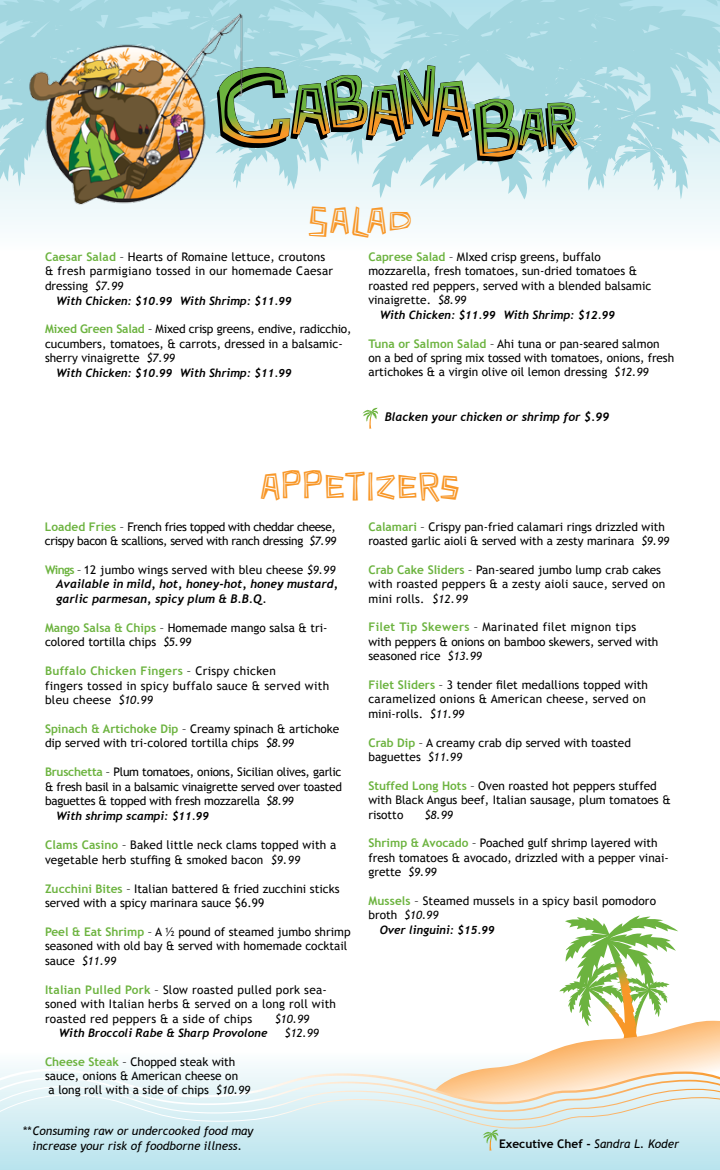
<style>
.page{position:relative;width:720px;height:1170px;background:#fff}
.page>*{position:absolute;margin:0;border:0;box-sizing:border-box;transform-origin:0 0}
.t1{font:50px "Volcano King";letter-spacing:.04em;color:#f89728}
.t2{font:11.88px/14.4px "Trebuchet MS";color:#000}
.t3{font:11.88px/14.4px "Trebuchet MS";letter-spacing:.02em;color:#000}
.t4{font:11.88px/14.4px "Trebuchet MS";letter-spacing:.025em;color:#000}
.t5{font:italic 700 11.88px/14.4px "Trebuchet";color:#000}
.t6{font:11.88px/14.4px "Trebuchet MS";letter-spacing:-.03em;color:#000}
.t7{font:italic 11.88px/15px "Trebuchet MS";color:#000;text-align:center}
.t8{font:700 11.88px "Trebuchet MS";color:#000}
.t9{font:italic 700 11.5px "Trebuchet";color:#000}
.t10{font:italic 11.5px "Trebuchet MS";color:#000}
.s1{font-weight:700;color:#6cb33f}
.s2{font-style:italic;font-size:11.5px}
.s3{font-size:11.25px}
.s4{font-style:normal;font-size:11.88px}
.s5{font-weight:400;font-style:italic}
</style>
<div class="page">
<div style="left:0;top:0;width:720px;height:253px;background:#f5fbfc"></div>
<svg style="left:0;top:1065px;width:720px;height:105px;background:#c2e7ef"></svg>
<svg style="left:434px;top:916px;width:286px;height:152px"></svg>
<svg style="left:0;top:1068px;width:720px;height:8px"></svg>
<svg style="left:0;top:1076px;width:720px;height:10px;background:#f1ebdd"></svg>
<svg style="left:0;top:1086px;width:720px;height:8px;background:#eeece1"></svg>
<svg style="left:0;top:1094px;width:720px;height:55px;background:#d6ecef"></svg>
<svg style="left:0;top:0;width:720px;height:199px;background:#aacfcd"></svg>
<img style="left:14px;top:0;width:268px;height:205px">
<svg style="left:362px;top:408px;width:16px;height:21px"></svg>
<svg style="left:482px;top:1130px;width:16px;height:21px"></svg>
<h1 class="t1" style="left:309px;top:191px;width:104px">Salad</h1>
<p class="t4" style="left:45px;top:250px;width:290px"><span class="s1">Caesar Salad</span> – Hearts of Romaine lettuce, croutons &amp; fresh parmigiano tossed in our homemade Caesar dressing <span class="s2">$7.99</span></p>
<p class="t9" style="left:56px;top:293px;width:237px">With Chicken: <span class="s3">$10.99</span> With Shrimp: <span class="s3">$11.99</span></p>
<p class="t2" style="left:45px;top:322px;width:308px"><span class="s1">Mixed Green Salad</span> – Mixed crisp greens, endive, radicchio, cucumbers, tomatoes, &amp; carrots, dressed in a balsamic&shy;sherry vinaigrette <span class="s2">$7.99</span></p>
<p class="t9" style="left:56px;top:366px;width:237px">With Chicken: <span class="s3">$10.99</span> With Shrimp: <span class="s3">$11.99</span></p>
<p class="t2" style="left:368px;top:250px;width:284px"><span class="s1">Caprese Salad</span> – MIxed crisp greens, buffalo mozzarella, fresh tomatoes, sun-dried tomatoes &amp; roasted red peppers, served with a blended balsamic vinaigrette. <span class="s2">$8.99</span></p>
<p class="t9" style="left:380px;top:308px;width:237px">With Chicken: <span class="s3">$11.99</span> With Shrimp: <span class="s3">$12.99</span></p>
<p class="t2" style="left:368px;top:336px;width:307px"><span class="s1">Tuna or Salmon Salad</span> – Ahi tuna or pan-seared salmon on a bed of spring mix tossed with tomatoes, onions, fresh artichokes &amp; a virgin olive oil lemon dressing <span class="s2">$12.99</span></p>
<p class="t5" style="left:385px;top:409px;width:226px">Blacken your chicken or shrimp for $.99</p>
<h1 class="t1" style="left:260px;top:457px;width:200px">appetizers</h1>
<p class="t6" style="left:45px;top:519px;width:293px"><span class="s1">Loaded Fries</span> – French fries topped with cheddar cheese, crispy bacon &amp; scallions, served with ranch dressing <span class="s2">$7.99</span></p>
<p class="t2" style="left:45px;top:563px;width:292px"><span class="s1">Wings</span> – 12 jumbo wings served with bleu cheese <span class="s2">$9.99</span></p>
<p class="t5" style="left:56px;top:577px;width:283px">Available in mild, hot, honey-hot, honey mustard, garlic parmesan, spicy plum &amp; B.B.Q.</p>
<p class="t2" style="left:45px;top:621px;width:284px"><span class="s1">Mango Salsa &amp; Chips</span> – Homemade mango salsa &amp; tri&shy;colored tortilla chips <span class="s2">$5.99</span></p>
<p class="t4" style="left:45px;top:664px;width:286px"><span class="s1">Buffalo Chicken Fingers</span> – Crispy chicken<br>fingers tossed in spicy buffalo sauce &amp; served with bleu cheese <span class="s2">$10.99</span></p>
<p class="t2" style="left:45px;top:722px;width:296px"><span class="s1">Spinach &amp; Artichoke Dip</span> – Creamy spinach &amp; artichoke dip served with tri-colored tortilla chips <span class="s2">$8.99</span></p>
<p class="t2" style="left:45px;top:765px;width:298px;text-align:justify"><span class="s1">Bruschetta</span> – Plum tomatoes, onions, Sicilian olives, garlic &amp; fresh basil in a balsamic vinaigrette served over toasted baguettes &amp; topped with fresh mozzarella <span class="s2">$8.99</span></p>
<p class="t9" style="left:56px;top:809px;width:154px">With shrimp scampi: <span class="s3">$11.99</span></p>
<p class="t2" style="left:45px;top:838px;width:293px"><span class="s1">Clams Casino</span> – Baked little neck clams topped with a vegetable herb stuffing &amp; smoked bacon <span class="s2">$9.99</span></p>
<p class="t2" style="left:45px;top:881px;width:296px"><span class="s1">Zucchini Bites</span> – Italian battered &amp; fried zucchini sticks served with a spicy marinara sauce $6.99</p>
<p class="t2" style="left:45px;top:925px;width:307px"><span class="s1">Peel &amp; Eat Shrimp</span> – A ½ pound of steamed jumbo shrimp seasoned with old bay &amp; served with homemade cocktail</p>
<p class="t10" style="left:45px;top:954px;width:73px"><span class="s4">sauce</span> $11.99</p>
<p class="t3" style="left:45px;top:983px;width:293px"><span class="s1">Italian Pulled Pork</span> – Slow roasted pulled pork sea&shy;soned with Italian herbs &amp; served on a long roll with roasted red peppers &amp; a side of chips</p>
<p class="t10" style="left:275px;top:1012px;width:36px">$10.99</p>
<p class="t9" style="left:59px;top:1026px;width:210px">With Broccoli Rabe &amp; Sharp Provolone</p>
<p class="t10" style="left:285px;top:1026px;width:36px">$12.99</p>
<p class="t2" style="left:45px;top:1054px;width:192px"><span class="s1">Cheese Steak</span> – Chopped steak with</p>
<p class="t2" style="left:45px;top:1069px;width:195px">sauce, onions &amp; American cheese on</p>
<p class="t2" style="left:49px;top:1083px;width:203px">a long roll with a side of chips <span class="s2">$10.99</span></p>
<p class="t7" style="left:22px;top:1123px;width:232px">**Consuming raw or undercooked food may increase your risk of foodborne illness.</p>
<p class="t2" style="left:368px;top:519px;width:302px"><span class="s1">Calamari</span> – Crispy pan-fried calamari rings drizzled with roasted garlic aioli &amp; served with a zesty marinara <span class="s2">$9.99</span></p>
<p class="t3" style="left:368px;top:563px;width:298px"><span class="s1">Crab Cake Sliders</span> – Pan-seared jumbo lump crab cakes with roasted peppers &amp; a zesty aioli sauce, served on mini rolls. <span class="s2">$12.99</span></p>
<p class="t2" style="left:368px;top:620px;width:291px"><span class="s1">Filet Tip Skewers</span> – Marinated filet mignon tips with peppers &amp; onions on bamboo skewers, served with seasoned rice <span class="s2">$13.99</span></p>
<p class="t3" style="left:368px;top:678px;width:281px"><span class="s1">Filet Sliders</span> – 3 tender filet medallions topped with caramelized onions &amp; American cheese, served on mini-rolls. <span class="s2">$11.99</span></p>
<p class="t2" style="left:368px;top:735px;width:264px"><span class="s1">Crab Dip</span> – A creamy crab dip served with toasted baguettes <span class="s2">$11.99</span></p>
<p class="t2" style="left:368px;top:779px;width:304px"><span class="s1">Stuffed Long Hots</span> – Oven roasted hot peppers stuffed with Black Angus beef, Italian sausage, plum tomatoes &amp; risotto</p>
<p class="t10" style="left:425px;top:808px;width:29px">$8.99</p>
<p class="t2" style="left:368px;top:836px;width:302px"><span class="s1">Shrimp &amp; Avocado</span> – Poached gulf shrimp layered with fresh tomatoes &amp; avocado, drizzled with a pepper vinai&shy;grette <span class="s2">$9.99</span></p>
<p class="t2" style="left:368px;top:894px;width:289px"><span class="s1">Mussels</span> – Steamed mussels in a spicy basil pomodoro</p>
<p class="t10" style="left:368px;top:909px;width:71px"><span class="s4">broth</span> $10.99</p>
<p class="t9" style="left:380px;top:923px;width:117px">Over linguini: <span class="s3">$15.99</span></p>
<p class="t8" style="left:499px;top:1136px;width:182px">Executive Chef - <span class="s5">Sandra L. Koder</span></p>
</div>
